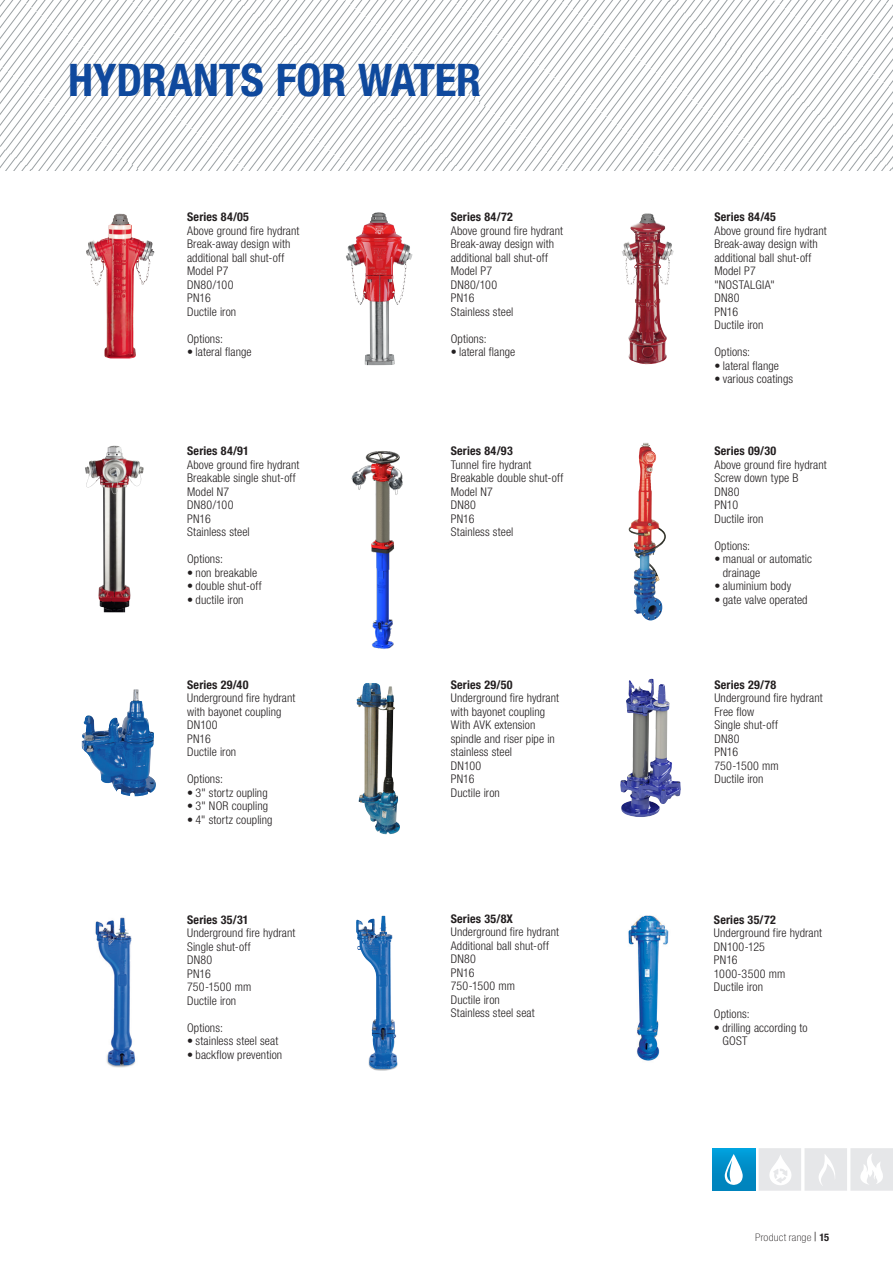
<style>
.page{position:relative;width:893px;height:1263px;background:#fff}
.page>*{position:absolute;margin:0;border:0;box-sizing:border-box;transform-origin:0 0}
.PRODUCT_headline_blu{font:700 condensed 45px "Helvetica Neue LT Pro";color:#0f499d}
.PRODUCT_body{font:300 condensed 12px/13.5px "Helvetica Neue LT Pro";letter-spacing:.01em;color:#231f20}
.PRODUCT_body_bold{font:700 condensed 12px "Helvetica Neue LT Pro";letter-spacing:.015em;color:#231f20}
.t1{font:100 condensed 10.5px "Helvetica Neue LT Pro";letter-spacing:.02em;color:#231f20;scale:1.1 1}
.s1{font-family:"Times New Roman";font-weight:700;font-stretch:normal}
.s2{font-weight:700}
</style>
<div class="page">
<svg style="left:1px;top:0;width:892px;height:170px"></svg>
<hr style="left:0;top:0;width:1px;height:170px;background:#bfbfbf">
<div style="left:713px;top:1148px;width:42px;height:43px;background:linear-gradient(to bottom,#009dd9,#007eb6)"></div>
<svg style="left:725px;top:1154px;width:18px;height:31px"></svg>
<svg style="left:759px;top:1148px;width:134px;height:43px"></svg>
<img style="left:622px;top:213px;width:26px;height:92px">
<img style="left:82px;top:689px;width:74px;height:107px">
<img style="left:86px;top:213px;width:33px;height:73px">
<img style="left:628px;top:915px;width:41px;height:146px">
<img style="left:357px;top:683px;width:43px;height:152px">
<img style="left:95px;top:917px;width:41px;height:151px">
<img style="left:362px;top:915px;width:21px;height:20px">
<img style="left:346px;top:212px;width:33px;height:60px">
<img style="left:620px;top:679px;width:50px;height:138px">
<img style="left:85px;top:445px;width:59px;height:167px">
<img style="left:351px;top:451px;width:52px;height:198px">
<img style="left:629px;top:443px;width:37px;height:177px">
<p class="PRODUCT_headline_blu" style="left:68px;top:53px;width:415px">HYDRANTS FOR WATER</p>
<p class="PRODUCT_body_bold" style="left:187px;top:210px;width:63px">Series 84/05</p>
<p class="PRODUCT_body" style="left:187px;top:224px;width:114px">Above ground fire hydrant</p>
<p class="PRODUCT_body" style="left:187px;top:237px;width:105px">Break-away design with additional ball shut-off</p>
<p class="PRODUCT_body" style="left:187px;top:264px;width:43px">Model P7</p>
<p class="PRODUCT_body" style="left:187px;top:278px;width:48px">DN80/100</p>
<p class="PRODUCT_body" style="left:187px;top:291px;width:25px">PN16</p>
<p class="PRODUCT_body" style="left:187px;top:305px;width:51px">Ductile iron</p>
<p class="PRODUCT_body" style="left:187px;top:332px;width:37px">Options:</p>
<p class="PRODUCT_body" style="left:187px;top:345px;width:66px">• lateral flange</p>
<p class="PRODUCT_body_bold" style="left:187px;top:443px;width:63px">Series 84/91</p>
<p class="PRODUCT_body" style="left:187px;top:457px;width:114px">Above ground fire hydrant</p>
<p class="PRODUCT_body" style="left:187px;top:471px;width:110px">Breakable single shut-off</p>
<p class="PRODUCT_body" style="left:187px;top:484px;width:44px">Model N7</p>
<p class="PRODUCT_body" style="left:187px;top:498px;width:48px">DN80/100</p>
<p class="PRODUCT_body" style="left:187px;top:511px;width:25px">PN16</p>
<p class="PRODUCT_body" style="left:187px;top:525px;width:64px">Stainless steel</p>
<p class="PRODUCT_body" style="left:187px;top:552px;width:37px">Options:</p>
<p class="PRODUCT_body" style="left:187px;top:565px;width:72px">• non breakable</p>
<p class="PRODUCT_body" style="left:187px;top:579px;width:76px">• double shut-off</p>
<p class="PRODUCT_body" style="left:187px;top:592px;width:58px">• ductile iron</p>
<p class="PRODUCT_body_bold" style="left:187px;top:677px;width:63px">Series 29/40</p>
<p class="PRODUCT_body" style="left:187px;top:691px;width:110px">Underground fire hydrant</p>
<p class="PRODUCT_body" style="left:187px;top:705px;width:96px">with bayonet coupling</p>
<p class="PRODUCT_body" style="left:187px;top:718px;width:32px">DN100</p>
<p class="PRODUCT_body" style="left:187px;top:732px;width:25px">PN16</p>
<p class="PRODUCT_body" style="left:187px;top:745px;width:51px">Ductile iron</p>
<p class="PRODUCT_body" style="left:187px;top:772px;width:37px">Options:</p>
<p class="PRODUCT_body" style="left:187px;top:786px;width:82px">• 3" stortz oupling</p>
<p class="PRODUCT_body" style="left:187px;top:799px;width:83px">• 3" NOR coupling</p>
<p class="PRODUCT_body" style="left:187px;top:813px;width:87px">• 4" stortz coupling</p>
<p class="PRODUCT_body_bold" style="left:187px;top:912px;width:63px">Series 35/31</p>
<p class="PRODUCT_body" style="left:187px;top:926px;width:110px">Underground fire hydrant</p>
<p class="PRODUCT_body" style="left:187px;top:939px;width:65px">Single shut-off</p>
<p class="PRODUCT_body" style="left:187px;top:953px;width:27px">DN80</p>
<p class="PRODUCT_body" style="left:187px;top:966px;width:25px">PN16</p>
<p class="PRODUCT_body" style="left:187px;top:980px;width:66px">750-1500 mm</p>
<p class="PRODUCT_body" style="left:187px;top:993px;width:51px">Ductile iron</p>
<p class="PRODUCT_body" style="left:187px;top:1020px;width:37px">Options:</p>
<p class="PRODUCT_body" style="left:187px;top:1034px;width:93px">• stainless steel seat</p>
<p class="PRODUCT_body" style="left:187px;top:1047px;width:97px">• backflow prevention</p>
<p class="PRODUCT_body_bold" style="left:451px;top:210px;width:64px">Series 84/72</p>
<p class="PRODUCT_body" style="left:451px;top:224px;width:114px">Above ground fire hydrant</p>
<p class="PRODUCT_body" style="left:451px;top:237px;width:105px">Break-away design with additional ball shut-off</p>
<p class="PRODUCT_body" style="left:451px;top:264px;width:43px">Model P7</p>
<p class="PRODUCT_body" style="left:451px;top:278px;width:48px">DN80/100</p>
<p class="PRODUCT_body" style="left:451px;top:291px;width:25px">PN16</p>
<p class="PRODUCT_body" style="left:451px;top:305px;width:64px">Stainless steel</p>
<p class="PRODUCT_body" style="left:451px;top:332px;width:37px">Options:</p>
<p class="PRODUCT_body" style="left:451px;top:345px;width:66px">• lateral flange</p>
<p class="PRODUCT_body_bold" style="left:451px;top:443px;width:64px">Series 84/93</p>
<p class="PRODUCT_body" style="left:451px;top:457px;width:82px">Tunnel fire hydrant</p>
<p class="PRODUCT_body" style="left:451px;top:471px;width:114px">Breakable double shut-off</p>
<p class="PRODUCT_body" style="left:451px;top:484px;width:44px">Model N7</p>
<p class="PRODUCT_body" style="left:451px;top:498px;width:27px">DN80</p>
<p class="PRODUCT_body" style="left:451px;top:511px;width:25px">PN16</p>
<p class="PRODUCT_body" style="left:451px;top:525px;width:64px">Stainless steel</p>
<p class="PRODUCT_body_bold" style="left:451px;top:677px;width:63px">Series 29/50</p>
<p class="PRODUCT_body" style="left:451px;top:691px;width:110px">Underground fire hydrant with bayonet coupling</p>
<p class="PRODUCT_body" style="left:451px;top:718px;width:106px">With AVK extension spindle and riser pipe in stainless steel</p>
<p class="PRODUCT_body" style="left:451px;top:759px;width:32px">DN100</p>
<p class="PRODUCT_body" style="left:451px;top:772px;width:25px">PN16</p>
<p class="PRODUCT_body" style="left:451px;top:786px;width:51px">Ductile iron</p>
<p class="PRODUCT_body_bold" style="left:451px;top:911px;width:64px">Series 35/8X</p>
<p class="PRODUCT_body" style="left:451px;top:925px;width:110px">Underground fire hydrant</p>
<p class="PRODUCT_body" style="left:451px;top:939px;width:100px">Additional ball shut-off</p>
<p class="PRODUCT_body" style="left:451px;top:952px;width:27px">DN80</p>
<p class="PRODUCT_body" style="left:451px;top:966px;width:25px">PN16</p>
<p class="PRODUCT_body" style="left:451px;top:979px;width:66px">750-1500 mm</p>
<p class="PRODUCT_body" style="left:451px;top:993px;width:51px">Ductile iron</p>
<p class="PRODUCT_body" style="left:451px;top:1006px;width:85px">Stainless steel seat</p>
<p class="PRODUCT_body_bold" style="left:714px;top:210px;width:63px">Series 84/45</p>
<p class="PRODUCT_body" style="left:714px;top:224px;width:114px">Above ground fire hydrant</p>
<p class="PRODUCT_body" style="left:714px;top:237px;width:105px">Break-away design with additional ball shut-off</p>
<p class="PRODUCT_body" style="left:714px;top:264px;width:43px">Model P7</p>
<p class="PRODUCT_body" style="left:714px;top:278px;width:62px">"NOSTALGIA"</p>
<p class="PRODUCT_body" style="left:714px;top:291px;width:27px">DN80</p>
<p class="PRODUCT_body" style="left:714px;top:305px;width:25px">PN16</p>
<p class="PRODUCT_body" style="left:714px;top:318px;width:51px">Ductile iron</p>
<p class="PRODUCT_body" style="left:714px;top:345px;width:37px">Options:</p>
<p class="PRODUCT_body" style="left:714px;top:359px;width:66px">• lateral flange</p>
<p class="PRODUCT_body" style="left:714px;top:372px;width:80px">• various coatings</p>
<p class="PRODUCT_body_bold" style="left:714px;top:443px;width:63px">Series 09/30</p>
<p class="PRODUCT_body" style="left:714px;top:457px;width:114px">Above ground fire hydrant</p>
<p class="PRODUCT_body" style="left:714px;top:471px;width:86px">Screw down type B</p>
<p class="PRODUCT_body" style="left:714px;top:484px;width:27px">DN80</p>
<p class="PRODUCT_body" style="left:714px;top:498px;width:25px">PN10</p>
<p class="PRODUCT_body" style="left:714px;top:511px;width:51px">Ductile iron</p>
<p class="PRODUCT_body" style="left:714px;top:538px;width:37px">Options:</p>
<p class="PRODUCT_body" style="left:723px;top:552px;width:91px;text-indent:-9px">• manual or automatic drainage</p>
<p class="PRODUCT_body" style="left:714px;top:579px;width:78px">• aluminium body</p>
<p class="PRODUCT_body" style="left:714px;top:592px;width:95px">• gate valve operated</p>
<p class="PRODUCT_body_bold" style="left:714px;top:677px;width:63px">Series 29/78</p>
<p class="PRODUCT_body" style="left:714px;top:691px;width:110px">Underground fire hydrant</p>
<p class="PRODUCT_body" style="left:714px;top:705px;width:41px">Free flow</p>
<p class="PRODUCT_body" style="left:714px;top:718px;width:65px">Single shut-off</p>
<p class="PRODUCT_body" style="left:714px;top:732px;width:27px">DN80</p>
<p class="PRODUCT_body" style="left:714px;top:745px;width:25px">PN16</p>
<p class="PRODUCT_body" style="left:714px;top:759px;width:66px">750-1500 mm</p>
<p class="PRODUCT_body" style="left:714px;top:772px;width:51px">Ductile iron</p>
<p class="PRODUCT_body_bold" style="left:714px;top:912px;width:64px">Series 35/72</p>
<p class="PRODUCT_body" style="left:714px;top:926px;width:110px">Underground fire hydrant</p>
<p class="PRODUCT_body" style="left:714px;top:939px;width:53px">DN100-125</p>
<p class="PRODUCT_body" style="left:714px;top:953px;width:25px">PN16</p>
<p class="PRODUCT_body" style="left:714px;top:966px;width:73px">1000-3500 mm</p>
<p class="PRODUCT_body" style="left:714px;top:980px;width:51px">Ductile iron</p>
<p class="PRODUCT_body" style="left:714px;top:1007px;width:37px">Options:</p>
<p class="PRODUCT_body" style="left:722px;top:1020px;width:87px;text-indent:-9px">• drilling according to<br>GOST</p>
<p class="t1" style="left:755px;top:1231px;width:69px">Product range <span class="s1">|</span> <span class="s2">15</span></p>
</div>
